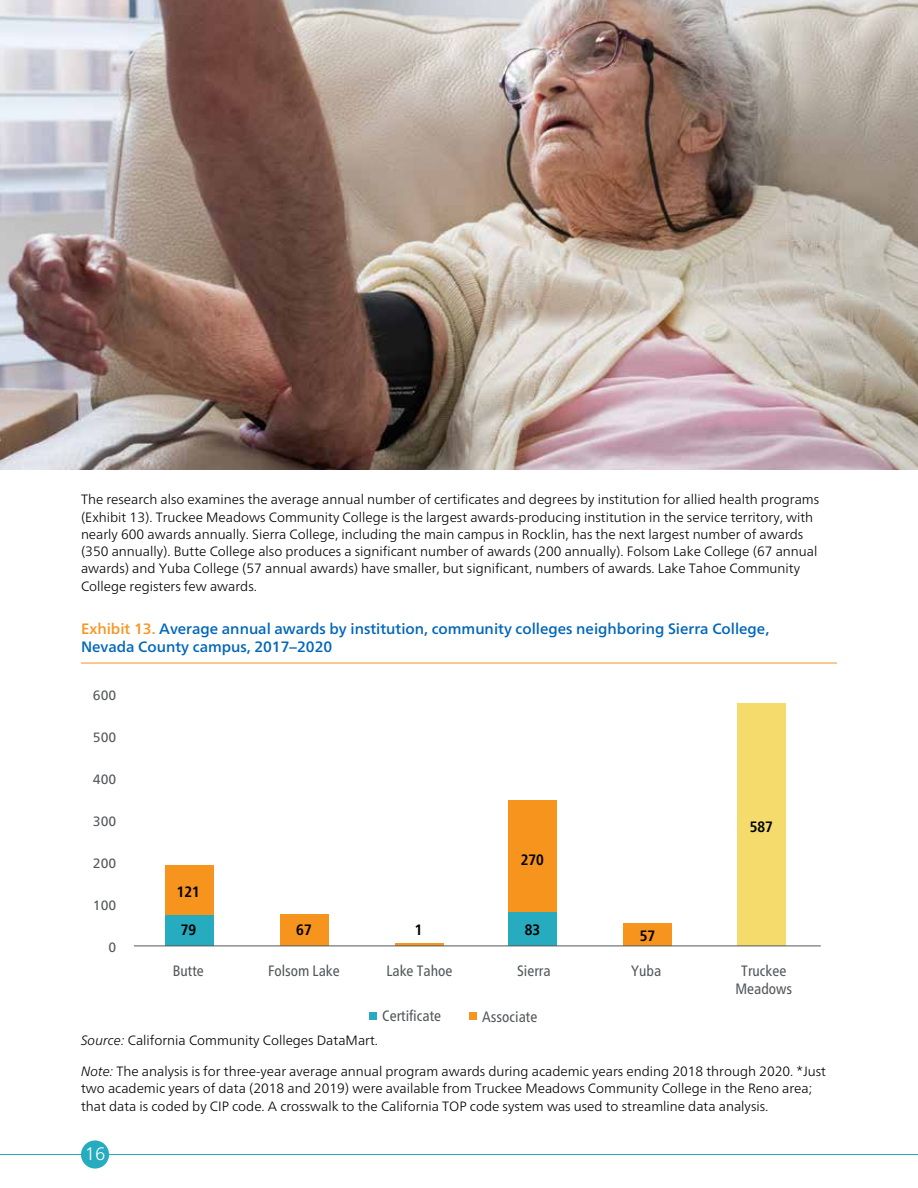
<style>
.page{position:relative;width:918px;height:1188px;background:#fff}
.page>*{position:absolute;margin:0;border:0;box-sizing:border-box;transform-origin:0 0}
.t1{font:300 18px "Frutiger Neue LT";color:#fff}
.t2{font:500 15px/18px "Frutiger Neue LT";color:#0066ba}
.t3{font:condensed 15px/18px "Frutiger Neue LT";color:#53575a;text-align:center}
.t4{font:700 condensed 15px "Frutiger Neue LT";color:#000}
.t5{font:300 13.5px/17.2px "Frutiger Neue LT";color:#000}
.t6{font:13.5px "Frutiger Neue LT";color:#53575a}
.s1{color:#f7941e}
.s2{font-style:italic}
</style>
<div class="page">
<hr style="left:0;top:1154px;width:918px;height:1px;background:#26abbf">
<div style="left:81px;top:1140px;width:28px;height:29px;background:#26abbf;border-radius:50%"></div>
<img style="left:0;top:0;width:918px;height:470px">
<hr style="left:81px;top:663px;width:756px;height:1px;background:#f7941e">
<div style="left:165px;top:914px;width:48px;height:32px;background:#26abbf"></div>
<div style="left:509px;top:911px;width:48px;height:35px;background:#26abbf"></div>
<div style="left:624px;top:923px;width:48px;height:23px;background:#f7941e"></div>
<div style="left:738px;top:703px;width:48px;height:243px;background:#f4db6c"></div>
<div style="left:280px;top:914px;width:49px;height:32px;background:#f7941e"></div>
<hr style="left:395px;top:943px;width:48px;height:3px;background:#f7941e">
<div style="left:165px;top:865px;width:48px;height:50px;background:#f7941e"></div>
<div style="left:509px;top:800px;width:48px;height:112px;background:#f7941e"></div>
<hr style="left:134px;top:946px;width:687px;height:1px;background:#53575a">
<div style="left:369px;top:1012px;width:8px;height:8px;background:#26abbf"></div>
<div style="left:469px;top:1012px;width:8px;height:8px;background:#f7941e"></div>
<p class="t5" style="left:81px;top:491px;width:740px">The research also examines the average annual number of certificates and degrees by institution for allied health programs (Exhibit 13). Truckee Meadows Community College is the largest awards-producing institution in the service territory, with nearly 600 awards annually. Sierra College, including the main campus in Rocklin, has the next largest number of awards (350 annually). Butte College also produces a significant number of awards (200 annually). Folsom Lake College (67 annual awards) and Yuba College (57 annual awards) have smaller, but significant, numbers of awards. Lake Tahoe Community College registers few awards.</p>
<p class="t2" style="left:81px;top:620px;width:690px"><span class="s1">Exhibit 13.</span> Average annual awards by institution, community colleges neighboring Sierra College,<br>Nevada County campus, 2017–2020</p>
<p class="t6" style="left:93px;top:687px;width:25px">600</p>
<p class="t6" style="left:93px;top:729px;width:25px">500</p>
<p class="t6" style="left:93px;top:771px;width:25px">400</p>
<p class="t6" style="left:93px;top:813px;width:25px">300</p>
<p class="t6" style="left:93px;top:855px;width:25px">200</p>
<p class="t6" style="left:93px;top:897px;width:25px">100</p>
<p class="t6" style="left:109px;top:939px;width:9px">0</p>
<p class="t4" style="left:177px;top:882px;width:25px">121</p>
<p class="t4" style="left:521px;top:851px;width:25px">270</p>
<p class="t4" style="left:181px;top:921px;width:17px">79</p>
<p class="t4" style="left:525px;top:921px;width:17px">83</p>
<p class="t4" style="left:296px;top:921px;width:17px">67</p>
<p class="t4" style="left:415px;top:921px;width:9px">1</p>
<p class="t4" style="left:640px;top:927px;width:17px">57</p>
<p class="t4" style="left:750px;top:818px;width:25px">587</p>
<p class="t3" style="left:173px;top:962px;width:33px">Butte</p>
<p class="t3" style="left:268px;top:962px;width:73px">Folsom Lake</p>
<p class="t3" style="left:386px;top:962px;width:68px">Lake Tahoe</p>
<p class="t3" style="left:517px;top:962px;width:35px">Sierra</p>
<p class="t3" style="left:631px;top:962px;width:32px">Yuba</p>
<p class="t3" style="left:735px;top:962px;width:58px">Truckee<br>Meadows</p>
<p class="t3" style="left:382px;top:1007px;width:60px">Certificate</p>
<p class="t3" style="left:482px;top:1008px;width:57px">Associate</p>
<p class="t5" style="left:81px;top:1032px;width:299px"><span class="s2">Source:</span> California Community Colleges DataMart.</p>
<p class="t5" style="left:81px;top:1063px;width:747px"><span class="s2">Note:</span> The analysis is for three-year average annual program awards during academic years ending 2018 through 2020. *Just two academic years of data (2018 and 2019) were available from Truckee Meadows Community College in the Reno area; that data is coded by CIP code. A crosswalk to the California TOP code system was used to streamline data analysis.</p>
<h1 class="t1" style="left:85px;top:1143px;width:22px">16</h1>
</div>
